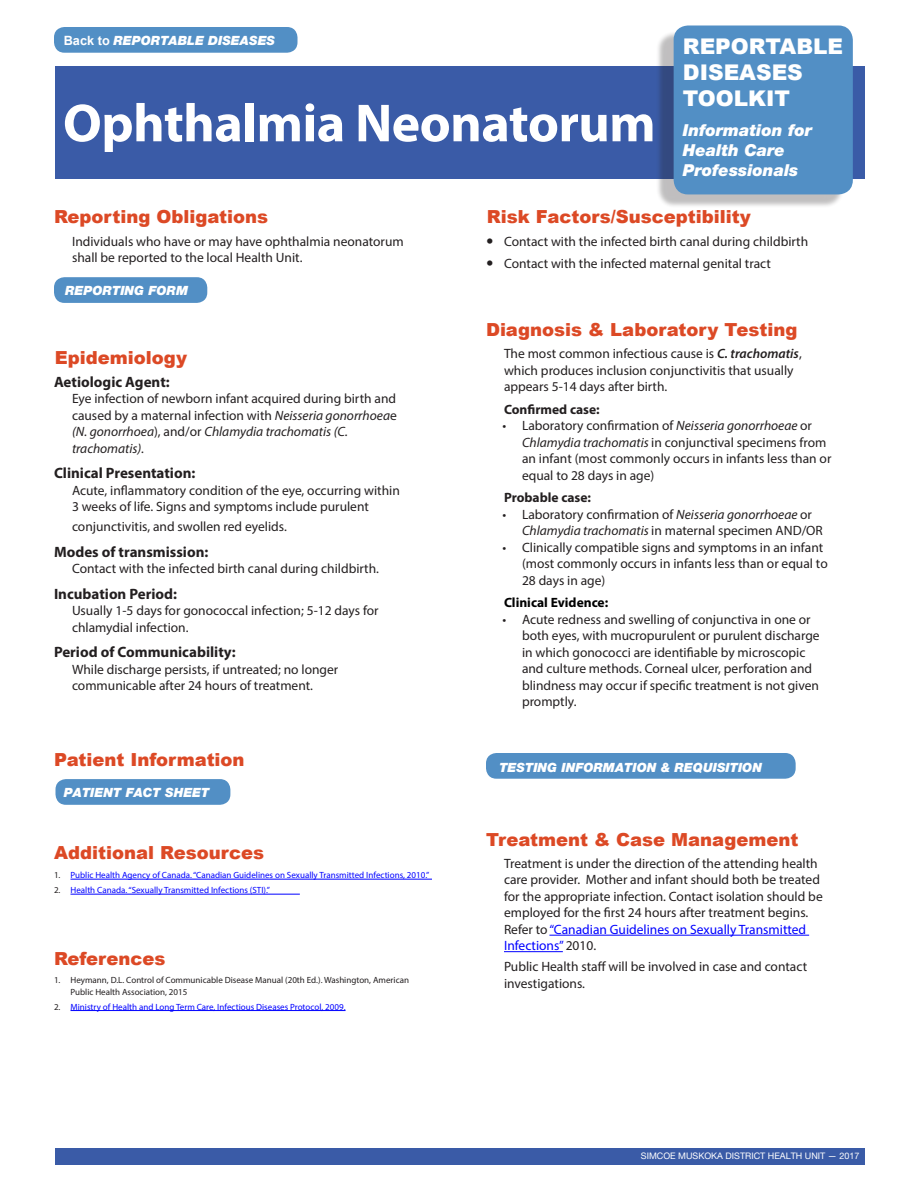
<style>
.page{position:relative;width:918px;height:1188px;background:#fff}
.page>*{position:absolute;margin:0;border:0;box-sizing:border-box;transform-origin:0 0}
.t1{font:700 54px "Myriad Pro";letter-spacing:-.01em;color:#fff}
.t2{font:900 21.6px/26px "Arial";color:#fff}
.section_head{font:900 18px "Arial";color:#dc4925}
.t3{font:italic 900 16.5px/19.8px "Helvetica Neue";color:#fff}
.subhead_sans{font:700 15px "Myriad Pro";color:#231f20}
.body_indented{font:13.5px/16.5px "Myriad Pro";color:#231f20}
.body_indented-2{font:700 13.5px "Myriad Pro";color:#231f20}
.body_indented-3{font:700 13.5px "Myriad Pro";color:#000}
.t4{font:italic 900 12.75px "Helvetica Neue";color:#fff}
.t5{font:9px "Myriad Pro";color:#00f}
.t6{font:9px/12px "Myriad Pro";color:#231f20}
.t7{font:9px "Helvetica Neue";color:#fff}
.s1{font-family:"Arial";font-weight:700;font-style:normal}
.s2{font-style:italic}
.s3{color:#231f20}
.s4{font-weight:600;font-style:italic}
.s5{color:#00f}
</style>
<div class="page">
<div style="left:56px;top:67px;width:810px;height:112px;background:#3a5ba7"></div>
<div style="left:656px;top:30px;width:188px;height:179px;background:#231f20;opacity:.29"></div>
<div style="left:674px;top:26px;width:179px;height:168px;background:#528fc5;border-radius:14px"></div>
<div style="left:56px;top:1149px;width:810px;height:16px;background:#3a5ba7"></div>
<div style="left:54px;top:27px;width:244px;height:26px;background:#528fc5;border-radius:10px"></div>
<div style="left:56px;top:779px;width:174px;height:26px;background:#528fc5;border-radius:10px"></div>
<div style="left:54px;top:277px;width:153px;height:26px;background:#528fc5;border-radius:10px"></div>
<div style="left:486px;top:753px;width:310px;height:26px;background:#528fc5;border-radius:10px"></div>
<hr style="left:549px;top:935px;width:260px;height:1px;background:#00f">
<hr style="left:504px;top:951px;width:59px;height:1px;background:#00f">
<hr style="left:70px;top:879px;width:362px;height:1px;background:#00f">
<hr style="left:70px;top:894px;width:230px;height:1px;background:#00f">
<hr style="left:70px;top:1010px;width:276px;height:1px;background:#00f">
<p class="t4" style="left:64px;top:32px;width:213px"><span class="s1">Back to</span> REPORTABLE DISEASES</p>
<p class="t1" style="left:63px;top:88px;width:594px">Ophthalmia Neonatorum</p>
<h2 class="t2" style="left:683px;top:33px;width:162px">REPORTABLE<br>DISEASES<br>TOOLKIT</h2>
<p class="t3" style="left:683px;top:120px;width:131px">Information for<br>Health Care<br>Professionals</p>
<p class="section_head" style="left:54px;top:204px;width:216px">Reporting Obligations</p>
<p class="body_indented" style="left:72px;top:233px;width:333px">Individuals who have or may have ophthalmia neonatorum shall be reported to the local Health Unit.</p>
<p class="t4" style="left:65px;top:282px;width:125px">REPORTING FORM</p>
<p class="section_head" style="left:55px;top:345px;width:134px">Epidemiology</p>
<p class="subhead_sans" style="left:54px;top:372px;width:117px">Aetiologic Agent:</p>
<p class="body_indented" style="left:72px;top:390px;width:326px">Eye infection of newborn infant acquired during birth and caused by a maternal infection with <span class="s2">Neisseria gonorrhoea</span>e <span class="s2">(N. gonorrhoea</span>), and/or <span class="s2">Chlamydia trachomatis (C. trachomatis).</span></p>
<p class="subhead_sans" style="left:54px;top:464px;width:143px">Clinical Presentation:</p>
<p class="body_indented" style="left:72px;top:482px;width:329px">Acute, inflammatory condition of the eye, occurring within<br>3 weeks of life. Signs and symptoms include purulent</p>
<p class="body_indented" style="left:72px;top:518px;width:216px">conjunctivitis, and swollen red eyelids.</p>
<p class="subhead_sans" style="left:54px;top:542px;width:156px">Modes of transmission:</p>
<p class="body_indented" style="left:72px;top:560px;width:309px">Contact with the infected birth canal during childbirth.</p>
<p class="subhead_sans" style="left:54px;top:584px;width:125px">Incubation Period:</p>
<p class="body_indented" style="left:72px;top:602px;width:308px">Usually 1-5 days for gonococcal infection; 5-12 days for chlamydial infection.</p>
<p class="subhead_sans" style="left:54px;top:642px;width:183px">Period of Communicability:</p>
<p class="body_indented" style="left:72px;top:661px;width:268px">While discharge persists, if untreated; no longer communicable after 24 hours of treatment.</p>
<p class="section_head" style="left:54px;top:746px;width:192px">Patient Information</p>
<p class="t4" style="left:64px;top:784px;width:147px">PATIENT FACT SHEET</p>
<p class="section_head" style="left:54px;top:840px;width:212px">Additional Resources</p>
<p class="t5" style="left:54px;top:870px;width:377px"><span class="s3">1.</span> Public Health Agency of Canada. “Canadian Guidelines on Sexually Transmitted Infections, 2010.”</p>
<p class="t5" style="left:54px;top:885px;width:218px"><span class="s3">2.</span> Health Canada. “Sexually Transmitted Infections (STI).”</p>
<p class="section_head" style="left:54px;top:946px;width:113px">References</p>
<p class="t6" style="left:70px;top:973px;width:340px;text-indent:-16px">1. Heymann, D.L. Control of Communicable Disease Manual (20th Ed.). Washington, American<br>Public Health Association, 2015</p>
<p class="t5" style="left:54px;top:1001px;width:293px"><span class="s3">2.</span> Ministry of Health and Long Term Care, Infectious Diseases Protocol, 2009.</p>
<p class="section_head" style="left:487px;top:203px;width:265px">Risk Factors/Susceptibility</p>
<p class="body_indented" style="left:504px;top:233px;width:306px">Contact with the infected birth canal during childbirth</p>
<p class="body_indented" style="left:504px;top:255px;width:268px">Contact with the infected maternal genital tract</p>
<p class="section_head" style="left:486px;top:316px;width:313px">Diagnosis &amp; Laboratory Testing</p>
<p class="body_indented" style="left:504px;top:345px;width:299px">The most common infectious cause is <span class="s4">C. trachomatis</span>, which produces inclusion conjunctivitis that usually appears 5-14 days after birth.</p>
<p class="body_indented-2" style="left:504px;top:400px;width:97px">Confirmed case:</p>
<p class="body_indented" style="left:522px;top:417px;width:311px;text-indent:-20px">• Laboratory confirmation of <span class="s2">Neisseria gonorrhoeae</span> or <span class="s2">Chlamydia trachomatis</span> in conjunctival specimens from an infant (most commonly occurs in infants less than or equal to 28 days in age)</p>
<p class="body_indented-2" style="left:504px;top:489px;width:89px">Probable case:</p>
<p class="body_indented" style="left:522px;top:506px;width:302px;text-indent:-20px">• Laboratory confirmation of <span class="s2">Neisseria gonorrhoeae</span> or<br><span class="s2">Chlamydia trachomatis</span> in maternal specimen AND/OR</p>
<p class="body_indented" style="left:522px;top:539px;width:307px;text-indent:-20px">• Clinically compatible signs and symptoms in an infant (most commonly occurs in infants less than or equal to<br>28 days in age)</p>
<p class="body_indented-3" style="left:504px;top:594px;width:106px">Clinical Evidence:</p>
<p class="body_indented" style="left:522px;top:611px;width:299px;text-indent:-20px">• Acute redness and swelling of conjunctiva in one or both eyes, with mucropurulent or purulent discharge in which gonococci are identifiable by microscopic and culture methods. Corneal ulcer, perforation and blindness may occur if specific treatment is not given promptly.</p>
<p class="t4" style="left:499px;top:759px;width:264px">TESTING INFORMATION &amp; REQUISITION</p>
<p class="section_head" style="left:486px;top:826px;width:314px">Treatment &amp; Case Management</p>
<p class="body_indented" style="left:504px;top:855px;width:320px">Treatment is under the direction of the attending health care provider. Mother and infant should both be treated for the appropriate infection. Contact isolation should be employed for the first 24 hours after treatment begins.<br>Refer to <span class="s5">“Canadian Guidelines on Sexually Transmitted Infections”</span> 2010.</p>
<p class="body_indented" style="left:504px;top:958px;width:305px">Public Health staff will be involved in case and contact investigations.</p>
<p class="t7" style="left:641px;top:1150px;width:220px">SIMCOE MUSKOKA DISTRICT HEALTH UNIT — 2017</p>
</div>
